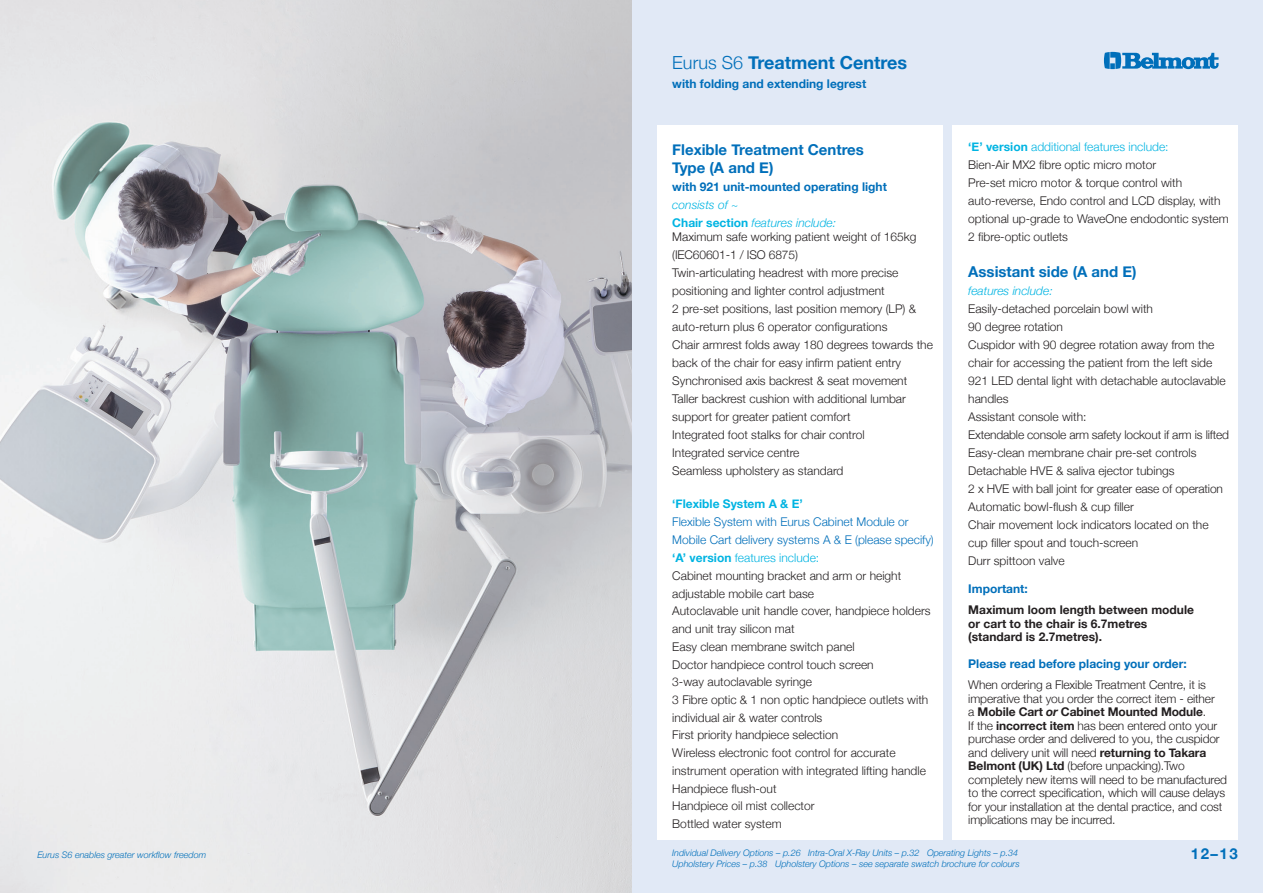
<style>
.page{position:relative;width:1263px;height:893px;background:#fff}
.page>*{position:absolute;margin:0;border:0;box-sizing:border-box;transform-origin:0 0}
.t1{font:700 18px "Helvetica Neue";color:#006fba}
.t2{font:700 15px/18px "Helvetica Neue";color:#006fba}
.t3{font:300 12px/18px "Helvetica Neue";color:#231f20}
.t4{font:700 12px "Helvetica Neue";color:#006fba}
.t5{font:700 12px/13.5px "Helvetica Neue";color:#231f20}
.t6{font:italic 300 12px/18px "Helvetica Neue";color:#00b4e2}
.t7{font:700 12px "Helvetica Neue";color:#00b4e2}
.t8{font:italic 300 9px "Helvetica Neue";color:#006fba}
.s1{font-weight:300}
.s2{font-weight:700;color:#00b4e2}
.s3{color:#00b4e2}
.s4{font-weight:700}
.s5{font-weight:700;font-style:italic}
.s6{font-weight:700;font-style:normal}
.s7{color:#006fba}
</style>
<div class="page">
<div style="left:631px;top:0;width:632px;height:893px;background:#e1e9f6"></div>
<img style="left:0;top:0;width:631px;height:893px">
<div style="left:657px;top:126px;width:286px;height:714px;background:#fff"></div>
<div style="left:952px;top:126px;width:286px;height:714px;background:#fff"></div>
<svg style="left:1104px;top:52px;width:114px;height:17px"></svg>
<p class="t8" style="left:37px;top:847px;width:170px">Eurus S6 enables greater workflow freedom</p>
<h1 class="t1" style="left:672px;top:49px;width:236px"><span class="s1">Eurus S6</span> Treatment Centres</h1>
<p class="t4" style="left:672px;top:75px;width:195px">with folding and extending legrest</p>
<p class="t3" style="left:968px;top:137px;width:262px"><span class="s2">‘E’ version</span> <span class="s3">additional features include:<br></span>Bien-Air MX2 fibre optic micro motor<br>Pre-set micro motor &amp; torque control with auto-reverse, Endo control and LCD display, with optional up-grade to WaveOne endodontic system 2 fibre-optic outlets</p>
<p class="t2" style="left:968px;top:263px;width:170px">Assistant side (A and E)</p>
<p class="t6" style="left:968px;top:281px;width:86px">features include:</p>
<p class="t3" style="left:968px;top:299px;width:262px">Easily-detached porcelain bowl with<br>90 degree rotation<br>Cuspidor with 90 degree rotation away from the chair for accessing the patient from the left side 921 LED dental light with detachable autoclavable handles<br>Assistant console with:<br>Extendable console arm safety lockout if arm is lifted Easy-clean membrane chair pre-set controls Detachable HVE &amp; saliva ejector tubings<br>2 x HVE with ball joint for greater ease of operation Automatic bowl-flush &amp; cup filler<br>Chair movement lock indicators located on the cup filler spout and touch-screen<br>Durr spittoon valve</p>
<p class="t4" style="left:968px;top:580px;width:61px">Important:</p>
<p class="t5" style="left:968px;top:604px;width:227px">Maximum loom length between module or cart to the chair is 6.7metres (standard is 2.7metres).</p>
<p class="t4" style="left:968px;top:655px;width:220px">Please read before placing your order:</p>
<p class="t3" style="left:968px;top:677px;width:260px;line-height:13.5px">When ordering a Flexible Treatment Centre, it is imperative that you order the correct item - either<br>a <span class="s4">Mobile Cart</span> <span class="s5">or</span> <span class="s4">Cabinet Mounted Module</span>.<br>If the <span class="s4">incorrect item</span> has been entered onto your purchase order and delivered to you, the cuspidor and delivery unit will need <span class="s4">returning to Takara Belmont (UK) Ltd</span> (before unpacking).Two completely new items will need to be manufactured to the correct specification, which will cause delays for your installation at the dental practice, and cost implications may be incurred.</p>
<p class="t8" style="left:672px;top:846px;width:347px">Individual Delivery Options – p.26 Intra-Oral X-Ray Units – p.32 Operating Lights – p.34</p>
<p class="t2" style="left:1191px;top:845px;width:48px">12–13</p>
<p class="t8" style="left:672px;top:856px;width:349px">Upholstery Prices – p.38 Upholstery Options – see separate swatch brochure for colours</p>
<p class="t2" style="left:672px;top:141px;width:193px">Flexible Treatment Centres<br>Type (A and E)</p>
<p class="t4" style="left:672px;top:177px;width:216px">with 921 unit-mounted operating light</p>
<p class="t6" style="left:672px;top:195px;width:165px">consists of ~<br><span class="s6">Chair section</span> features include:</p>
<p class="t3" style="left:672px;top:227px;width:262px">Maximum safe working patient weight of 165kg (IEC60601-1 / ISO 6875)<br>Twin-articulating headrest with more precise positioning and lighter control adjustment<br>2 pre-set positions, last position memory (LP) &amp; auto-return plus 6 operator configurations<br>Chair armrest folds away 180 degrees towards the back of the chair for easy infirm patient entry Synchronised axis backrest &amp; seat movement Taller backrest cushion with additional lumbar support for greater patient comfort<br>Integrated foot stalks for chair control<br>Integrated service centre<br>Seamless upholstery as standard</p>
<p class="t7" style="left:672px;top:495px;width:132px">‘Flexible System A &amp; E’</p>
<p class="t3" style="left:672px;top:512px;width:263px"><span class="s7">Flexible System with Eurus Cabinet Module or Mobile Cart delivery systems A &amp; E (please specify) </span><span class="s2">‘A’ version</span> <span class="s3">features include:<br></span>Cabinet mounting bracket and arm or height adjustable mobile cart base<br>Autoclavable unit handle cover, handpiece holders and unit tray silicon mat<br>Easy clean membrane switch panel<br>Doctor handpiece control touch screen<br>3-way autoclavable syringe<br>3 Fibre optic &amp; 1 non optic handpiece outlets with individual air &amp; water controls<br>First priority handpiece selection<br>Wireless electronic foot control for accurate instrument operation with integrated lifting handle Handpiece flush-out<br>Handpiece oil mist collector<br>Bottled water system</p>
</div>
